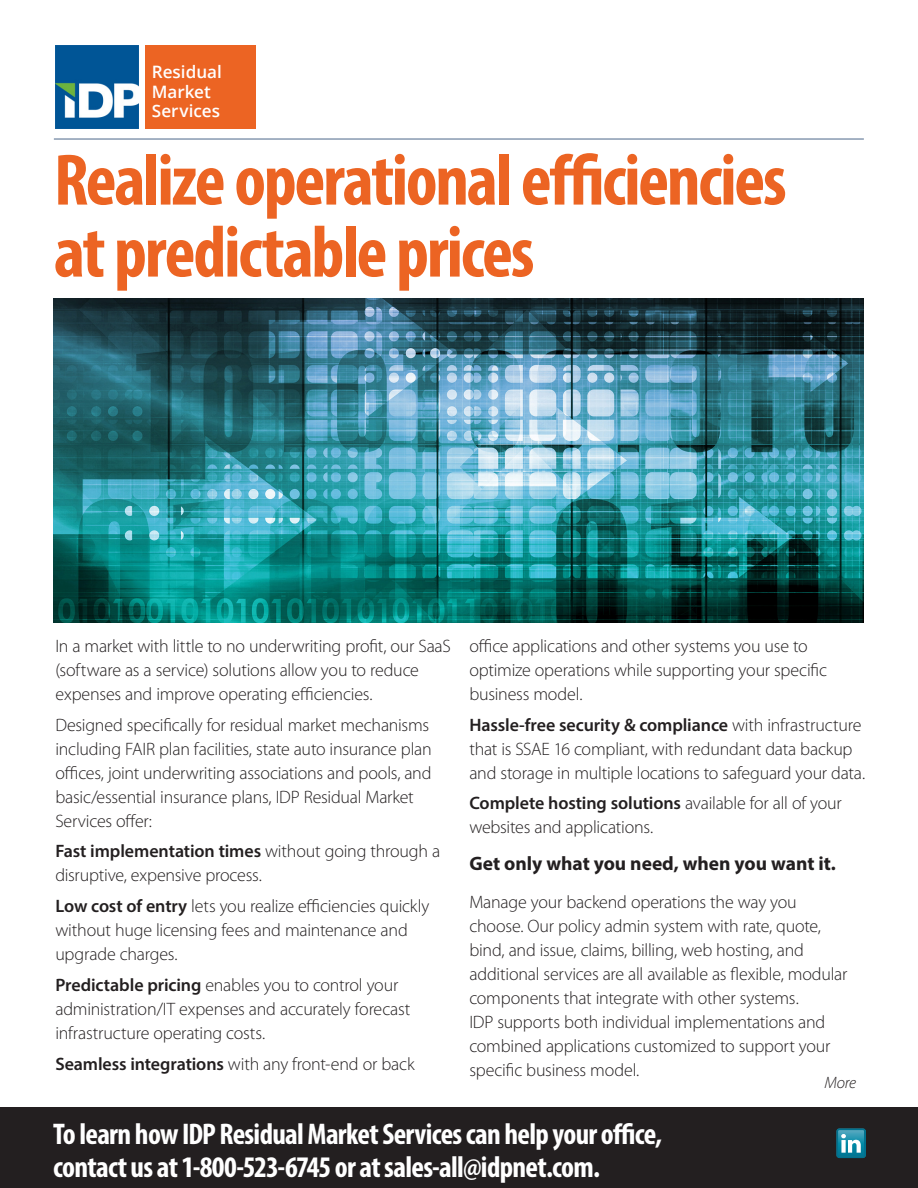
<style>
.page{position:relative;width:918px;height:1188px;background:#fff}
.page>*{position:absolute;margin:0;border:0;box-sizing:border-box;transform-origin:0 0}
.t1{font:700 condensed 73.5px/72px "Myriad Pro";letter-spacing:-.03em;color:#ec6423}
.t2{font:700 condensed 30px/33px "Myriad Pro";letter-spacing:-.025em;color:#fff}
.subhead{font:700 19.5px "Myriad Pro";color:#231f20}
.text{font:300 18px/24px "Myriad Pro";letter-spacing:-.015em;color:#231f20}
.t3{font:600 17.1px "Open Sans";color:#fff}
.bullet_copy{font:italic 300 16.5px "Myriad Pro";color:#231f20}
.s1{font-weight:600}
</style>
<div class="page">
<div style="left:0;top:1107px;width:918px;height:81px;background:#231f20"></div>
<svg style="left:837px;top:1129px;width:28px;height:29px"></svg>
<hr style="left:54px;top:139px;width:810px;height:1px;background:#4c6689">
<img style="left:56px;top:45px;width:83px;height:84px">
<div style="left:145px;top:45px;width:111px;height:84px;background:#ec6423"></div>
<img style="left:54px;top:298px;width:810px;height:324px">
<p class="t3" style="left:152px;top:61px;width:71px">Residual</p>
<p class="t3" style="left:152px;top:80px;width:61px">Market</p>
<p class="t3" style="left:152px;top:99px;width:70px">Services</p>
<p class="t1" style="left:54px;top:143px;width:734px">Realize operational efficiencies at predictable prices</p>
<p class="text" style="left:55px;top:634px;width:397px">In a market with little to no underwriting profit, our SaaS (software as a service) solutions allow you to reduce expenses and improve operating efficiencies.</p>
<p class="text" style="left:55px;top:712px;width:378px">Designed specifically for residual market mechanisms including FAIR plan facilities, state auto insurance plan offices, joint underwriting associations and pools, and basic/essential insurance plans, IDP Residual Market Services offer:</p>
<p class="text" style="left:55px;top:839px;width:386px"><span class="s1">Fast implementation times</span> without going through a disruptive, expensive process.</p>
<p class="text" style="left:55px;top:894px;width:375px"><span class="s1">Low cost of entry</span> lets you realize efficiencies quickly without huge licensing fees and maintenance and upgrade charges.</p>
<p class="text" style="left:55px;top:973px;width:357px"><span class="s1">Predictable pricing</span> enables you to control your administration/IT expenses and accurately forecast infrastructure operating costs.</p>
<p class="text" style="left:55px;top:1051px;width:361px"><span class="s1">Seamless integrations</span> with any front-end or back</p>
<p class="text" style="left:469px;top:634px;width:359px">office applications and other systems you use to optimize operations while supporting your specific business model.</p>
<p class="text" style="left:469px;top:712px;width:397px"><span class="s1">Hassle-free security &amp; compliance</span> with infrastructure that is SSAE 16 compliant, with redundant data backup and storage in multiple locations to safeguard your data.</p>
<p class="text" style="left:469px;top:791px;width:374px"><span class="s1">Complete hosting solutions</span> available for all of your websites and applications.</p>
<p class="subhead" style="left:469px;top:851px;width:368px">Get only what you need, when you want it.</p>
<p class="text" style="left:469px;top:890px;width:380px">Manage your backend operations the way you choose. Our policy admin system with rate, quote, bind, and issue, claims, billing, web hosting, and additional services are all available as flexible, modular components that integrate with other systems.<br>IDP supports both individual implementations and combined applications customized to support your specific business model.</p>
<p class="bullet_copy" style="left:824px;top:1074px;width:33px">More</p>
<p class="t2" style="left:53px;top:1117px;width:611px">To learn how IDP Residual Market Services can help your office, contact us at 1-800-523-6745 or at sales-all@idpnet.com.</p>
</div>
